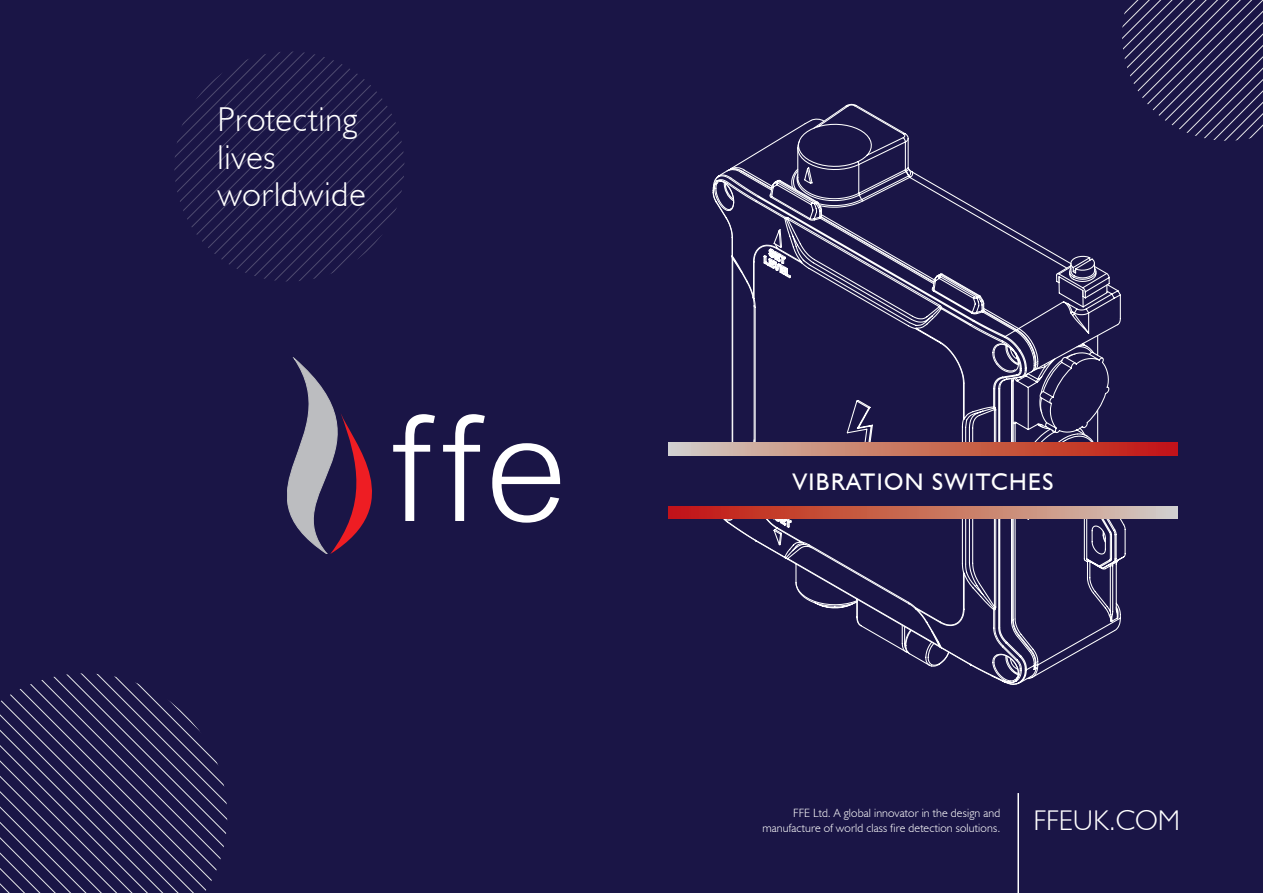
<style>
.page{position:relative;width:1263px;height:893px;background:#1a1546}
.page>*{position:absolute;margin:0;border:0;box-sizing:border-box;transform-origin:0 0}
.t1{font:300 34.5px/37.5px "Humanist 521 BT";letter-spacing:.025em;color:#fff}
.t2{font:300 28.5px "Humanist 521 BT";color:#fff}
.t3{font:24px "Humanist 521 BT";letter-spacing:.06em;color:#fff}
.t4{font:300 12px/15px "Humanist 521 BT";letter-spacing:.01em;color:#fff;text-align:right}
</style>
<div class="page">
<svg style="left:1122px;top:0;width:141px;height:141px"></svg>
<svg style="left:0;top:673px;width:227px;height:220px"></svg>
<svg style="left:174px;top:51px;width:230px;height:231px"></svg>
<hr style="left:1017px;top:793px;width:2px;height:100px;background:#fff">
<svg style="left:713px;top:104px;width:382px;height:580px"></svg>
<svg style="left:726px;top:265px;width:393px;height:402px"></svg>
<div style="left:668px;top:443px;width:510px;height:76px;background:#1a1546"></div>
<svg style="left:287px;top:358px;width:273px;height:196px"></svg>
<svg style="left:668px;top:506px;width:510px;height:13px;background:#c96f5f"></svg>
<svg style="left:668px;top:443px;width:510px;height:12px;background:#c97060"></svg>
<p class="t1" style="left:217px;top:100px;width:150px">Protecting lives worldwide</p>
<p class="t3" style="left:793px;top:467px;width:262px">VIBRATION SWITCHES</p>
<p class="t4" style="left:762px;top:805px;width:239px">FFE Ltd. A global innovator in the design and manufacture of world class fire detection solutions.</p>
<p class="t2" style="left:1033px;top:802px;width:148px">FFEUK.COM</p>
</div>
